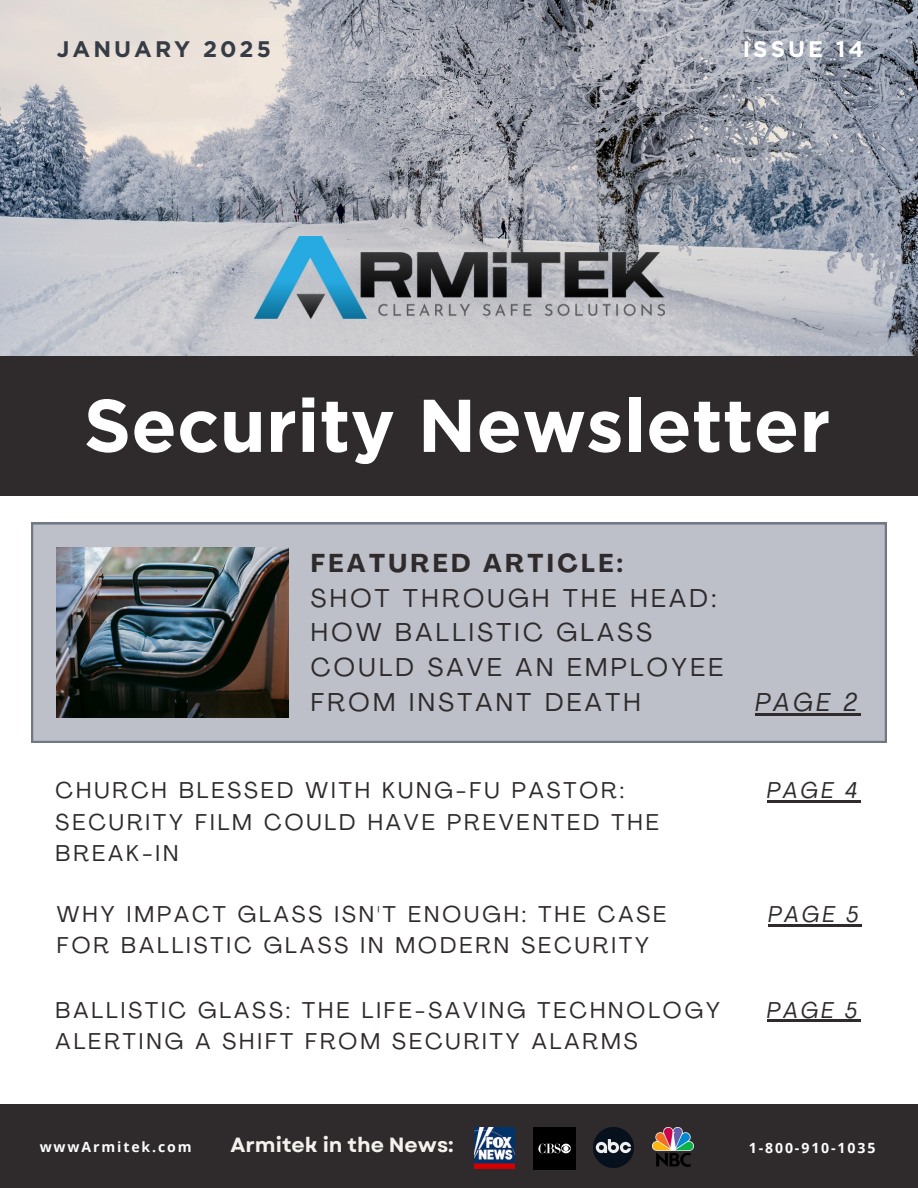
<style>
.page{position:relative;width:918px;height:1188px;background:#fff}
.page>*{position:absolute;margin:0;border:0;box-sizing:border-box;transform-origin:0 0}
.t1{font:700 74.55px "Gotham";color:#fff}
.t2{font:25.5px/34.8px "Agrandir";letter-spacing:.135em;color:#2f2a2c}
.t3{font:italic 25.5px "Agrandir";color:#2f2a2c}
.t4{font:22.5px/31.5px "Agrandir";letter-spacing:.135em;color:#2f2a2c}
.t5{font:italic 22.5px "Agrandir";letter-spacing:.135em;color:#2f2a2c}
.t6{font:700 22.5px "Gotham";letter-spacing:.135em;color:#363c46}
.t7{font:700 22.5px "Gotham";letter-spacing:.135em;color:#fff}
.t8{font:700 20.55px "Garet";color:#f3f2ed}
.t9{font:700 14.1px "Open Sans";letter-spacing:.135em;color:#fff}
.s1{font-weight:700}
</style>
<div class="page">
<img style="left:0;top:0;width:918px;height:356px">
<div style="left:0;top:356px;width:918px;height:139px;background:#2f2a2c"></div>
<img style="left:255px;top:236px;width:409px;height:82px">
<div style="left:31px;top:522px;width:856px;height:221px;background:#bdc0c9"></div>
<hr style="left:755px;top:713px;width:106px;height:3px;background:#2f2a2c">
<hr style="left:767px;top:800px;width:93px;height:3px;background:#2f2a2c">
<hr style="left:768px;top:924px;width:93px;height:2px;background:#2f2a2c">
<div style="left:0;top:1104px;width:918px;height:84px;background:#2f2a2c"></div>
<img style="left:474px;top:1128px;width:41px;height:40px">
<img style="left:533px;top:1128px;width:42px;height:41px">
<img style="left:594px;top:1128px;width:39px;height:39px">
<img style="left:653px;top:1127px;width:40px;height:39px">
<hr style="left:767px;top:1020px;width:93px;height:2px;background:#2f2a2c">
<img style="left:57px;top:548px;width:232px;height:170px">
<p class="t6" style="left:57px;top:36px;width:215px">JANUARY 2025</p>
<h3 class="t7" style="left:743px;top:36px;width:123px">ISSUE 14</h3>
<h3 class="t1" style="left:84px;top:380px;width:748px">Security Newsletter</h3>
<p class="t2" style="left:311px;top:548px;width:414px"><span class="s1">FEATURED ARTICLE:<br></span>SHOT THROUGH THE HEAD:<br>HOW BALLISTIC GLASS<br>COULD SAVE AN EMPLOYEE<br>FROM INSTANT DEATH</p>
<h1 class="t3" style="left:755px;top:692px;width:104px">PAGE 2</h1>
<p class="t4" style="left:56px;top:777px;width:605px">CHURCH BLESSED WITH KUNG-FU PASTOR:<br>SECURITY FILM COULD HAVE PREVENTED THE<br>BREAK-IN</p>
<h2 class="t5" style="left:767px;top:781px;width:92px">PAGE 4</h2>
<h2 class="t4" style="left:57px;top:901px;width:611px">WHY IMPACT GLASS ISN'T ENOUGH: THE CASE<br>FOR BALLISTIC GLASS IN MODERN SECURITY</h2>
<h4 class="t5" style="left:768px;top:905px;width:92px">PAGE 5</h4>
<h4 class="t4" style="left:56px;top:996px;width:666px">BALLISTIC GLASS: THE LIFE-SAVING TECHNOLOGY<br>ALERTING A SHIFT FROM SECURITY ALARMS</h4>
<h4 class="t5" style="left:767px;top:1001px;width:92px">PAGE 5</h4>
<h4 class="t9" style="left:40px;top:1137px;width:154px">wwwArmitek.com</h4>
<h4 class="t8" style="left:231px;top:1130px;width:225px">Armitek in the News:</h4>
<h4 class="t9" style="left:749px;top:1138px;width:128px">1-800-910-1035</h4>
</div>
